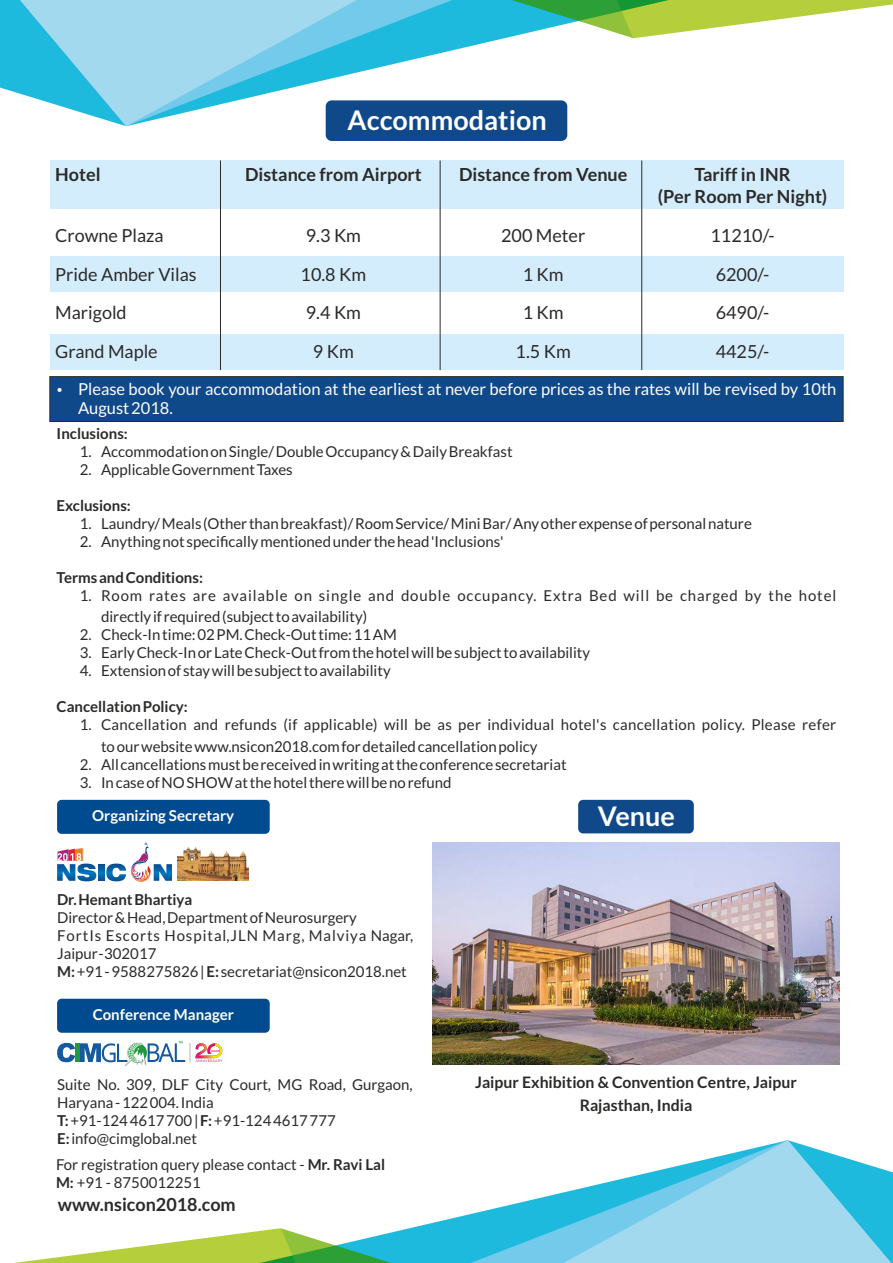
<style>
.page{position:relative;width:893px;height:1263px;background:#fff}
.page>*{position:absolute;margin:0;border:0;box-sizing:border-box;transform-origin:0 0}
.t1{font:700 27px "Lato";color:#fefefe}
.t2{font:18px "Lato";color:#2b2a29}
.t3{font:700 18px/21.6px "Lato";color:#2b2a29;text-align:center}
.t4{font:16.5px/19.8px "Lato";color:#fefefe}
.t5{font:700 15.75px/22.8px "Lato";color:#2b2a29;text-align:center}
.t6{font:15px/18px "Lato";color:#2b2a29}
.t7{font:15px/21.6px "Lato";letter-spacing:.02em;color:#2b2a29}
.t8{font:15px/21.6px "Lato";letter-spacing:.055em;color:#2b2a29}
.t9{font:700 15px "Lato";color:#2b2a29}
.t10{font:700 15px "Lato";color:#fefefe}
.t11{font:2.55px "Midashi Go Pro MB31";color:#e41170}
.s1{font-weight:700}
</style>
<div class="page">
<svg style="left:0;top:0;width:635px;height:126px"></svg>
<svg style="left:639px;top:0;width:254px;height:38px;fill:#b5ce3c"></svg>
<svg style="left:220px;top:0;width:419px;height:38px;background:#66c7cc"></svg>
<svg style="left:411px;top:1140px;width:482px;height:123px"></svg>
<svg style="left:14px;top:1229px;width:261px;height:34px"></svg>
<svg style="left:275px;top:1228px;width:419px;height:35px;background:#68c8cf"></svg>
<div style="left:578px;top:800px;width:116px;height:33px;background:#10498a;border-radius:5px"></div>
<img style="left:432px;top:843px;width:408px;height:222px">
<div style="left:326px;top:100px;width:241px;height:41px;background:#10498a;border-radius:6px"></div>
<div style="left:50px;top:160px;width:793px;height:49px;background:#d4edfc"></div>
<div style="left:50px;top:256px;width:793px;height:36px;background:#d4edfc"></div>
<div style="left:50px;top:334px;width:793px;height:36px;background:#d4edfc"></div>
<hr style="left:641px;top:160px;width:1px;height:210px;background:#2b2a29">
<hr style="left:440px;top:160px;width:1px;height:210px;background:#2b2a29">
<hr style="left:220px;top:160px;width:1px;height:210px;background:#2b2a29">
<svg style="left:57px;top:1041px;width:165px;height:24px"></svg>
<div style="left:57px;top:999px;width:213px;height:34px;background:#004a8f;border-radius:5px"></div>
<div style="left:57px;top:800px;width:213px;height:34px;background:#004a8f;border-radius:5px"></div>
<svg style="left:57px;top:848px;width:39px;height:33px"></svg>
<svg style="left:106px;top:842px;width:66px;height:40px"></svg>
<svg style="left:98px;top:864px;width:6px;height:17px"></svg>
<img style="left:177px;top:846px;width:71px;height:35px">
<div style="left:49px;top:376px;width:795px;height:46px;background:#10498a"></div>
<h1 class="t1" style="left:348px;top:108px;width:201px">Accommodation</h1>
<p class="t3" style="left:55px;top:165px;width:47px">Hotel</p>
<p class="t3" style="left:245px;top:165px;width:178px">Distance from Airport</p>
<p class="t3" style="left:459px;top:165px;width:170px">Distance from Venue</p>
<p class="t3" style="left:658px;top:165px;width:171px">Tariff in INR<br>(Per Room Per Night)</p>
<p class="t2" style="left:55px;top:227px;width:110px">Crowne Plaza</p>
<p class="t2" style="left:306px;top:227px;width:57px">9.3 Km</p>
<p class="t2" style="left:501px;top:227px;width:86px">200 Meter</p>
<p class="t2" style="left:710px;top:227px;width:66px">11210/-</p>
<p class="t2" style="left:55px;top:266px;width:143px">Pride Amber Vilas</p>
<p class="t2" style="left:301px;top:266px;width:67px">10.8 Km</p>
<p class="t2" style="left:523px;top:266px;width:42px">1 Km</p>
<p class="t2" style="left:716px;top:266px;width:55px">6200/-</p>
<p class="t2" style="left:55px;top:305px;width:73px">Marigold</p>
<p class="t2" style="left:306px;top:305px;width:57px">9.4 Km</p>
<p class="t2" style="left:523px;top:305px;width:42px">1 Km</p>
<p class="t2" style="left:716px;top:305px;width:55px">6490/-</p>
<p class="t2" style="left:55px;top:344px;width:104px">Grand Maple</p>
<p class="t2" style="left:313px;top:344px;width:42px">9 Km</p>
<p class="t2" style="left:516px;top:344px;width:57px">1.5 Km</p>
<p class="t2" style="left:716px;top:344px;width:55px">4425/-</p>
<p class="t4" style="left:78px;top:380px;width:760px;text-indent:-21px">• Please book your accommodation at the earliest at never before prices as the rates will be revised by 10th<br>August 2018.</p>
<p class="t9" style="left:57px;top:427px;width:73px">Inclusions:</p>
<p class="t6" style="left:80px;top:443px;width:434px">1. Accommodation on Single/ Double Occupancy &amp; Daily Breakfast</p>
<p class="t6" style="left:80px;top:461px;width:214px">2. Applicable Government Taxes</p>
<p class="t9" style="left:57px;top:499px;width:76px">Exclusions:</p>
<p class="t6" style="left:80px;top:515px;width:674px">1. Laundry/ Meals (Other than breakfast)/ Room Service/ Mini Bar/ Any other expense of personal nature</p>
<p class="t6" style="left:80px;top:533px;width:425px">2. Anything not specifically mentioned under the head 'Inclusions'</p>
<p class="t9" style="left:57px;top:571px;width:148px">Terms and Conditions:</p>
<p class="t8" style="left:101px;top:585px;width:737px;text-indent:-21px">1. Room rates are available on single and double occupancy. Extra Bed will be charged by the hotel directly if required (subject to availability)</p>
<p class="t6" style="left:80px;top:627px;width:319px">2. Check-In time: 02 PM. Check-Out time: 11 AM</p>
<p class="t6" style="left:80px;top:645px;width:512px">3. Early Check-In or Late Check-Out from the hotel will be subject to availability</p>
<p class="t6" style="left:80px;top:663px;width:312px">4. Extension of stay will be subject to availability</p>
<p class="t9" style="left:57px;top:700px;width:133px">Cancellation Policy:</p>
<p class="t7" style="left:101px;top:715px;width:737px;text-indent:-21px">1. Cancellation and refunds (if applicable) will be as per individual hotel's cancellation policy. Please refer to our website www.nsicon2018.com for detailed cancellation policy</p>
<p class="t6" style="left:80px;top:756px;width:488px">2. All cancellations must be received in writing at the conference secretariat</p>
<p class="t6" style="left:80px;top:774px;width:373px">3. In case of NO SHOW at the hotel there will be no refund</p>
<p class="t10" style="left:92px;top:809px;width:143px">Organizing Secretary</p>
<p class="t9" style="left:57px;top:893px;width:137px">Dr. Hemant Bhartiya</p>
<p class="t6" style="left:57px;top:909px;width:358px">Director &amp; Head, Department of Neurosurgery<br>F o r t I s E s c o r t s H o s p i t a l, J L N M a r g , M a l v i y a Nagar, Jaipur - 302017<br><span class="s1">M:</span>+91 - 9588275826 | <span class="s1">E:</span> secretariat@nsicon2018.net</p>
<p class="t10" style="left:93px;top:1008px;width:143px">Conference Manager</p>
<p class="t11" style="left:211px;top:1049px;width:10px">YEARS</p>
<p class="t6" style="left:57px;top:1076px;width:357px">Suite No. 309, DLF City Court, MG Road, Gurgaon, Haryana - 122 004. India<br><span class="s1">T:</span>+91-124 4617 700 | <span class="s1">F:</span>+91-124 4617 777<br><span class="s1">E:</span>info@cimglobal.net</p>
<p class="t6" style="left:56px;top:1156px;width:331px">For registration query please contact - <span class="s1">Mr. Ravi Lal<br>M:</span> +91 - 8750012251</p>
<p class="t3" style="left:58px;top:1194px;width:179px">www.nsicon2018.com</p>
<h1 class="t1" style="left:598px;top:804px;width:79px">Venue</h1>
<p class="t5" style="left:475px;top:1072px;width:323px">Jaipur Exhibition &amp; Convention Centre, Jaipur<br>Rajasthan, India</p>
</div>
